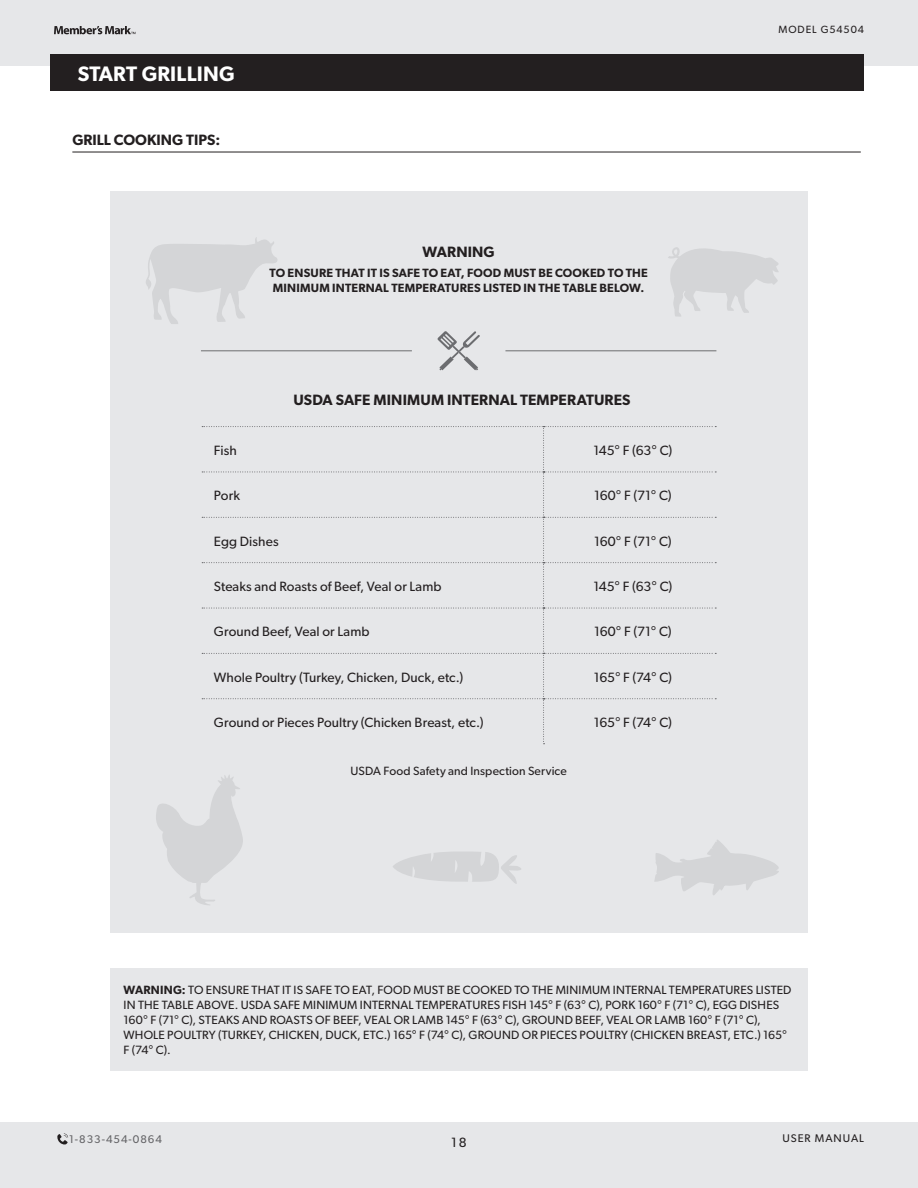
<style>
.page{position:relative;width:918px;height:1188px;background:#fff}
.page>*{position:absolute;margin:0;border:0;box-sizing:border-box;transform-origin:0 0}
.t1{font:600 21px "Gibson";letter-spacing:.01em;color:#fff}
.t2{font:600 15px "Gibson";letter-spacing:.005em;color:#231f20}
.t3{font:13.5px "Gibson";letter-spacing:.01em;color:#231f20}
.t4{font:12px/15.1px "Gibson";letter-spacing:.015em;color:#231f20}
.t5{font:600 12px/15.8px "Gibson";letter-spacing:.015em;color:#231f20}
.t6{font:11.1px "Gibson";letter-spacing:.09em;color:#636366}
.t7{font:11.1px "Gibson";letter-spacing:.09em;color:#231f20}
.t8{font:10.5px "Gibson";letter-spacing:.09em;color:#231f20}
.s1{font-weight:600}
</style>
<div class="page">
<div style="left:0;top:1122px;width:918px;height:66px;background:#e6e7e9"></div>
<div style="left:0;top:0;width:918px;height:66px;background:#e6e7e9"></div>
<svg style="left:57px;top:1133px;width:11px;height:12px"></svg>
<svg style="left:54px;top:26px;width:81px;height:8px"></svg>
<div style="left:51px;top:54px;width:810px;height:36px;background:#231f20"></div>
<div style="left:110px;top:968px;width:698px;height:103px;background:#e6e7e9"></div>
<div style="left:110px;top:191px;width:698px;height:741px;background:#e6e7e9"></div>
<svg style="left:146px;top:237px;width:131px;height:87px"></svg>
<svg style="left:668px;top:247px;width:111px;height:70px"></svg>
<svg style="left:156px;top:775px;width:87px;height:130px"></svg>
<svg style="left:654px;top:840px;width:125px;height:55px"></svg>
<svg style="left:393px;top:852px;width:128px;height:32px"></svg>
<svg style="left:202px;top:426px;width:514px;height:318px"></svg>
<svg style="left:437px;top:331px;width:43px;height:39px"></svg>
<hr style="left:201px;top:350px;width:211px;height:1px;background:#6c6d70">
<hr style="left:505px;top:350px;width:211px;height:1px;background:#6c6d70">
<hr style="left:72px;top:152px;width:789px;height:1px;background:#231f20">
<h1 class="t1" style="left:78px;top:61px;width:158px">START GRILLING</h1>
<p class="t2" style="left:72px;top:131px;width:149px">GRILL COOKING TIPS:</p>
<p class="t2" style="left:423px;top:242px;width:74px">WARNING</p>
<p class="t5" style="left:269px;top:264px;width:380px">TO ENSURE THAT IT IS SAFE TO EAT, FOOD MUST BE COOKED TO THE<br>MINIMUM INTERNAL TEMPERATURES LISTED IN THE TABLE BELOW.</p>
<p class="t2" style="left:294px;top:391px;width:339px">USDA SAFE MINIMUM INTERNAL TEMPERATURES</p>
<p class="t3" style="left:214px;top:442px;width:25px">Fish</p>
<p class="t3" style="left:594px;top:442px;width:80px">145° F (63° C)</p>
<p class="t3" style="left:214px;top:488px;width:28px">Pork</p>
<p class="t3" style="left:594px;top:488px;width:79px">160° F (71° C)</p>
<p class="t3" style="left:214px;top:533px;width:66px">Egg Dishes</p>
<p class="t3" style="left:594px;top:533px;width:79px">160° F (71° C)</p>
<p class="t3" style="left:214px;top:578px;width:229px">Steaks and Roasts of Beef, Veal or Lamb</p>
<p class="t3" style="left:594px;top:578px;width:80px">145° F (63° C)</p>
<p class="t3" style="left:214px;top:624px;width:157px">Ground Beef, Veal or Lamb</p>
<p class="t3" style="left:594px;top:624px;width:79px">160° F (71° C)</p>
<p class="t3" style="left:214px;top:669px;width:251px">Whole Poultry (Turkey, Chicken, Duck, etc.)</p>
<p class="t3" style="left:594px;top:669px;width:80px">165° F (74° C)</p>
<p class="t3" style="left:214px;top:714px;width:271px">Ground or Pieces Poultry (Chicken Breast, etc.)</p>
<p class="t3" style="left:594px;top:714px;width:80px">165° F (74° C)</p>
<p class="t4" style="left:351px;top:763px;width:218px">USDA Food Safety and Inspection Service</p>
<p class="t8" style="left:778px;top:24px;width:87px">MODEL G54504</p>
<p class="t4" style="left:124px;top:982px;width:669px"><span class="s1">WARNING:</span> TO ENSURE THAT IT IS SAFE TO EAT, FOOD MUST BE COOKED TO THE MINIMUM INTERNAL TEMPERATURES LISTED IN THE TABLE ABOVE. USDA SAFE MINIMUM INTERNAL TEMPERATURES FISH 145° F (63° C), PORK 160° F (71° C), EGG DISHES 160° F (71° C), STEAKS AND ROASTS OF BEEF, VEAL OR LAMB 145° F (63° C), GROUND BEEF, VEAL OR LAMB 160° F (71° C), WHOLE POULTRY (TURKEY, CHICKEN, DUCK, ETC.) 165° F (74° C), GROUND OR PIECES POULTRY (CHICKEN BREAST, ETC.) 165° F (74° C).</p>
<p class="t6" style="left:69px;top:1132px;width:94px">1-833-454-0864</p>
<p class="t3" style="left:451px;top:1134px;width:17px">18</p>
<p class="t7" style="left:782px;top:1132px;width:83px">USER MANUAL</p>
</div>
